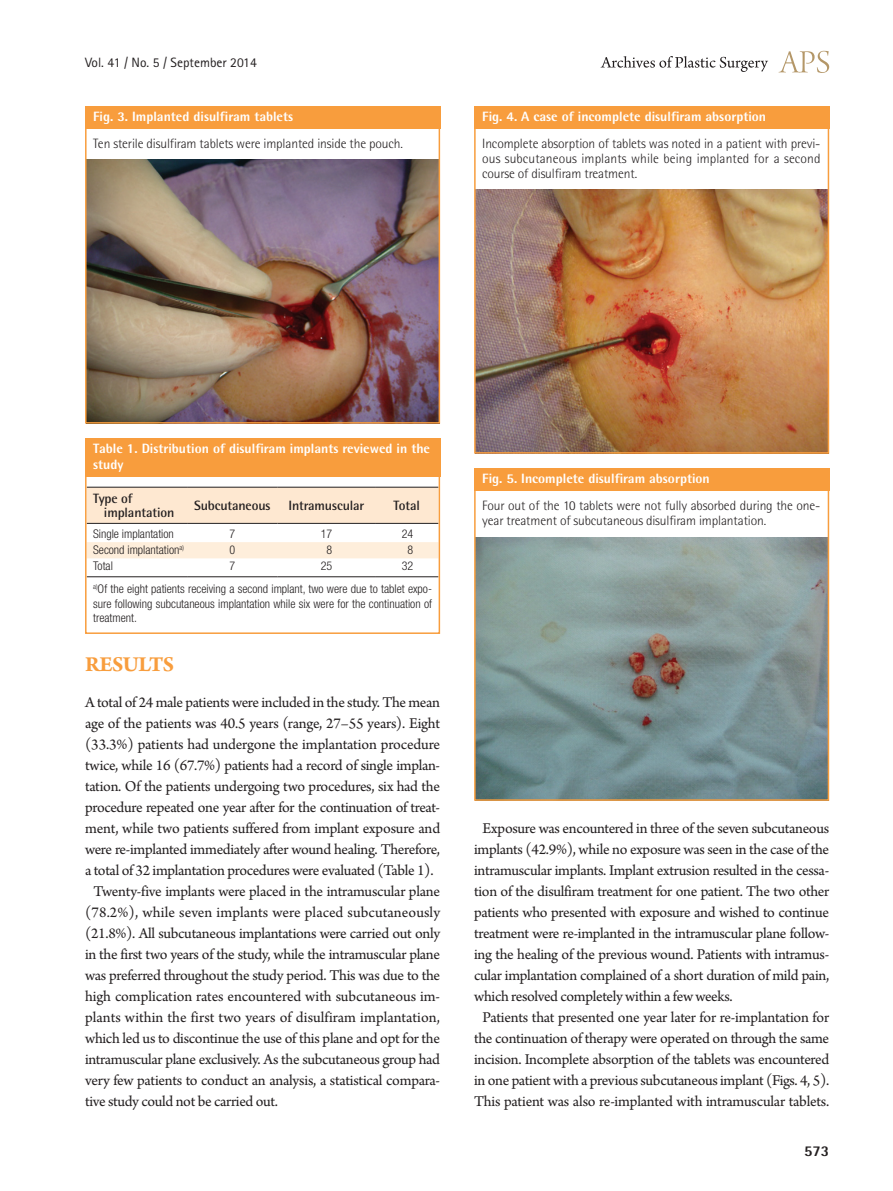
<style>
.page{position:relative;width:893px;height:1191px;background:#fff}
.page>*{position:absolute;margin:0;border:0;box-sizing:border-box;transform-origin:0 0}
.대제목{font:700 22.5px "Arno Pro";letter-spacing:-.02em;color:#f89d3d}
.본문{font:15.75px/21px "Arno Pro";letter-spacing:-.02em;color:#231f20;text-align:justify}
.t1{font:800 15px "Rotis Semi Sans Std";color:#231f20}
.그림설명{font:300 13.5px/15px "Rotis Semi Sans Std";letter-spacing:-.01em;color:#231f20;text-align:justify}
.표그림제목{font:800 13.5px/16.2px "Rotis Semi Sans Std";color:#fff}
.표열제목{font:700 13.5px "Rotis Semi Sans Std";letter-spacing:-.01em;color:#231f20}
.t2{font:13.5px "Rotis Sans Serif Std";color:#231f20}
.표주석{font:300 condensed 12px/14.4px "Helvetica Neue LT Std";color:#231f20;text-align:justify}
.표본문{font:300 condensed 12px "Helvetica Neue LT Std";color:#231f20}
</style>
<div class="page">
<svg style="left:779px;top:51px;width:50px;height:22px"></svg>
<svg style="left:601px;top:56px;width:167px;height:16px"></svg>
<img style="left:88px;top:160px;width:349px;height:260px">
<div style="left:85px;top:106px;width:355px;height:23px;background:#f89d3d"></div>
<div style="left:85px;top:106px;width:355px;height:317px;border:2px solid #f89d3d"></div>
<svg style="left:88px;top:488px;width:349px;height:71px"></svg>
<hr style="left:87px;top:487px;width:100px;height:1px;background:#231f20">
<hr style="left:187px;top:487px;width:91px;height:1px;background:#231f20">
<hr style="left:278px;top:487px;width:97px;height:1px;background:#231f20">
<hr style="left:375px;top:487px;width:63px;height:1px;background:#231f20">
<hr style="left:87px;top:523px;width:100px;height:1px;background:#231f20">
<hr style="left:187px;top:523px;width:91px;height:1px;background:#231f20">
<hr style="left:278px;top:523px;width:97px;height:1px;background:#231f20">
<hr style="left:375px;top:523px;width:63px;height:1px;background:#231f20">
<hr style="left:87px;top:576px;width:100px;height:1px;background:#231f20">
<hr style="left:187px;top:576px;width:91px;height:1px;background:#231f20">
<hr style="left:278px;top:576px;width:97px;height:1px;background:#231f20">
<hr style="left:375px;top:576px;width:63px;height:1px;background:#231f20">
<div style="left:85px;top:438px;width:355px;height:39px;background:#f89d3d"></div>
<div style="left:85px;top:438px;width:355px;height:196px;border:2px solid #f89d3d"></div>
<img style="left:477px;top:190px;width:349px;height:260px">
<div style="left:474px;top:106px;width:355px;height:23px;background:#f89d3d"></div>
<div style="left:474px;top:106px;width:355px;height:347px;border:2px solid #f89d3d"></div>
<img style="left:477px;top:537px;width:349px;height:261px">
<div style="left:474px;top:468px;width:355px;height:23px;background:#f89d3d"></div>
<div style="left:474px;top:468px;width:355px;height:333px;border:2px solid #f89d3d"></div>
<p class="t2" style="left:85px;top:54px;width:173px">Vol. 41 / No. 5 / September 2014</p>
<p class="표그림제목" style="left:93px;top:108px;width:202px">Fig. 3. Implanted disulfiram tablets</p>
<p class="그림설명" style="left:93px;top:136px;width:311px">Ten sterile disulfiram tablets were implanted inside the pouch.</p>
<p class="표그림제목" style="left:482px;top:108px;width:285px">Fig. 4. A case of incomplete disulfiram absorption</p>
<p class="그림설명" style="left:482px;top:136px;width:340px">Incomplete absorption of tablets was noted in a patient with previ&shy;ous subcutaneous implants while being implanted for a second course of disulfiram treatment.</p>
<p class="표그림제목" style="left:93px;top:440px;width:338px">Table 1. Distribution of disulfiram implants reviewed in the study</p>
<p class="표열제목" style="left:93px;top:490px;width:41px">Type of</p>
<p class="표열제목" style="left:104px;top:504px;width:72px">implantation</p>
<p class="표열제목" style="left:194px;top:497px;width:78px">Subcutaneous</p>
<p class="표열제목" style="left:288px;top:497px;width:77px">Intramuscular</p>
<p class="표열제목" style="left:393px;top:497px;width:28px">Total</p>
<p class="표본문" style="left:93px;top:527px;width:82px">Single implantation</p>
<p class="표본문" style="left:229px;top:527px;width:7px">7</p>
<p class="표본문" style="left:321px;top:527px;width:13px">17</p>
<p class="표본문" style="left:402px;top:527px;width:13px">24</p>
<p class="표본문" style="left:93px;top:543px;width:92px">Second implantation<sup>a)</sup></p>
<p class="표본문" style="left:229px;top:543px;width:7px">0</p>
<p class="표본문" style="left:327px;top:543px;width:7px">8</p>
<p class="표본문" style="left:407px;top:543px;width:7px">8</p>
<p class="표본문" style="left:93px;top:559px;width:21px">Total</p>
<p class="표본문" style="left:229px;top:559px;width:7px">7</p>
<p class="표본문" style="left:321px;top:559px;width:13px">25</p>
<p class="표본문" style="left:402px;top:559px;width:13px">32</p>
<p class="표주석" style="left:93px;top:582px;width:340px"><sup>a)</sup>Of the eight patients receiving a second implant, two were due to tablet expo&shy;sure following subcutaneous implantation while six were for the continuation of treatment.</p>
<p class="대제목" style="left:85px;top:651px;width:91px">RESULTS</p>
<p class="본문" style="left:85px;top:693px;width:357px">A total of 24 male patients were included in the study. The mean age of the patients was 40.5 years (range, 27–55 years). Eight (33.3%) patients had undergone the implantation procedure twice, while 16 (67.7%) patients had a record of single implan&shy;tation. Of the patients undergoing two procedures, six had the procedure repeated one year after for the continuation of treat&shy;ment, while two patients suffered from implant exposure and were re-implanted immediately after wound healing. Therefore, a total of 32 implantation procedures were evaluated (Table 1).</p>
<p class="본문" style="left:85px;top:882px;width:357px;text-indent:9px">Twenty-five implants were placed in the intramuscular plane (78.2%), while seven implants were placed subcutaneously (21.8%). All subcutaneous implantations were carried out only in the first two years of the study, while the intramuscular plane was preferred throughout the study period. This was due to the high complication rates encountered with subcutaneous im&shy;plants within the first two years of disulfiram implantation, which led us to discontinue the use of this plane and opt for the intramuscular plane exclusively. As the subcutaneous group had very few patients to conduct an analysis, a statistical compara&shy;tive study could not be carried out.</p>
<p class="표그림제목" style="left:482px;top:470px;width:229px">Fig. 5. Incomplete disulfiram absorption</p>
<p class="그림설명" style="left:482px;top:498px;width:340px">Four out of the 10 tablets were not fully absorbed during the one&shy;year treatment of subcutaneous disulfiram implantation.</p>
<p class="본문" style="left:474px;top:819px;width:357px;text-indent:9px">Exposure was encountered in three of the seven subcutaneous implants (42.9%), while no exposure was seen in the case of the intramuscular implants. Implant extrusion resulted in the cessa&shy;tion of the disulfiram treatment for one patient. The two other patients who presented with exposure and wished to continue treatment were re-implanted in the intramuscular plane follow&shy;ing the healing of the previous wound. Patients with intramus&shy;cular implantation complained of a short duration of mild pain, which resolved completely within a few weeks.</p>
<p class="본문" style="left:474px;top:1008px;width:357px;text-align:center">Patients that presented one year later for re-implantation for the continuation of therapy were operated on through the same incision. Incomplete absorption of the tablets was encountered in one patient with a previous subcutaneous implant (Figs. 4, 5).<br>This patient was also re-implanted with intramuscular tablets.</p>
<p class="t1" style="left:804px;top:1141px;width:27px">573</p>
</div>
